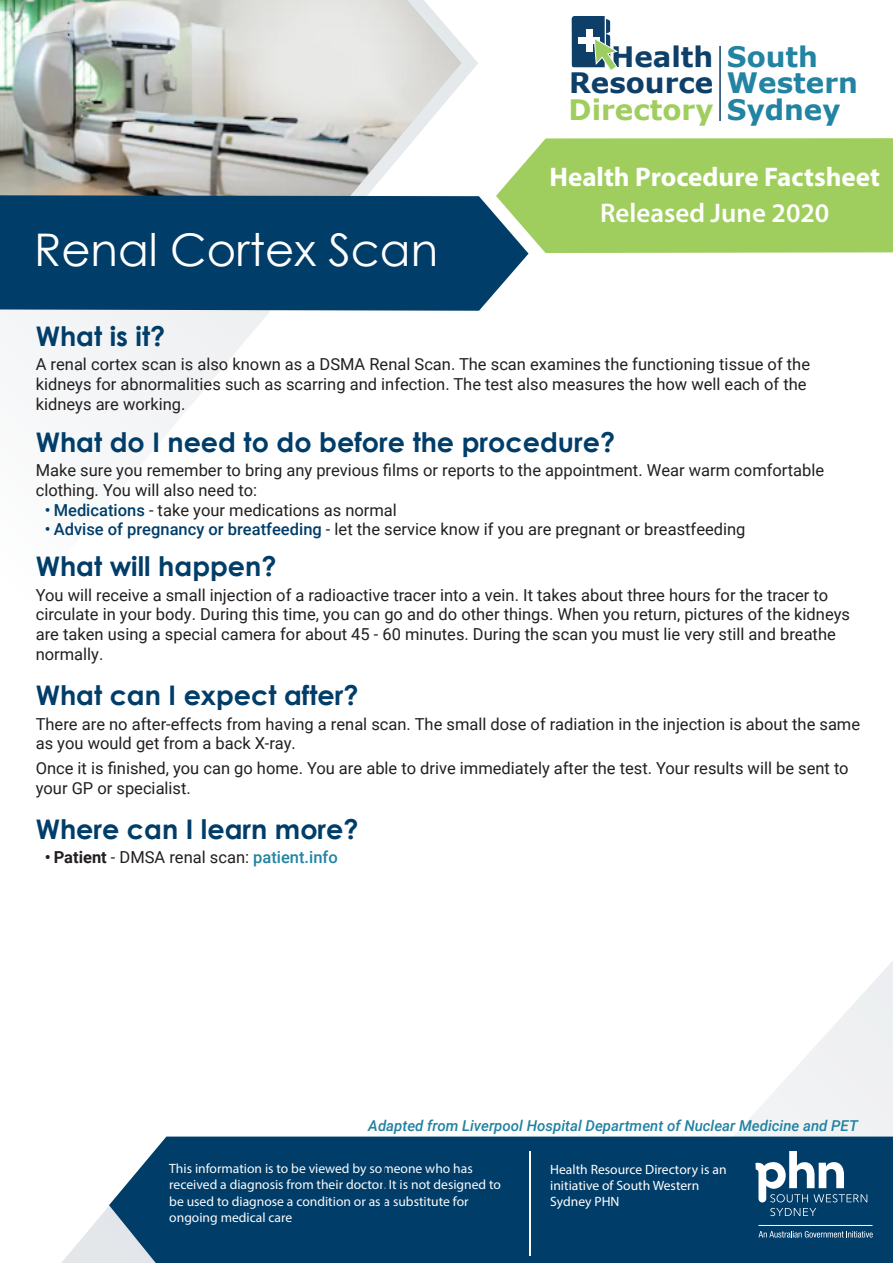
<style>
.page{position:relative;width:893px;height:1263px;background:#fff}
.page>*{position:absolute;margin:0;border:0;box-sizing:border-box;transform-origin:0 0}
.t1{font:45px "Century Gothic";color:#fff}
.t2{font:700 28.2px/26.7px "Verdana";color:#0e3f69;text-align:justify}
.t3{font:700 28.2px/26.7px "Verdana";color:#2383a2}
.General_paragraphs{font:700 27px "Century Gothic";color:#003d69}
.t4{font:700 27px "Myriad Pro";color:#fff}
.t5{font:600 27px "Myriad Pro";color:#fff}
.General_paragraphs-2{font:16.5px/19.8px "Roboto";color:#231f20}
.t6{font:italic 500 15px "Roboto";color:#2182a2}
.t7{font:13.5px/16.2px "Myriad Pro";color:#fafbfb}
.t8{font:13.5px/16.2px "Myriad Pro";color:#fff}
.s1{color:#a0ce5e}
.s2{font-weight:500;color:#003d69}
.s3{font-weight:700}
.s4{font-weight:500;color:#2084a2}
</style>
<div class="page">
<svg style="left:734px;top:961px;width:159px;height:175px"></svg>
<svg style="left:61px;top:1206px;width:48px;height:57px"></svg>
<div style="left:109px;top:1136px;width:784px;height:127px;background:#003d69"></div>
<svg style="left:770px;top:1208px;width:46px;height:8px"></svg>
<svg style="left:755px;top:1151px;width:112px;height:51px"></svg>
<svg style="left:758px;top:1231px;width:115px;height:6px"></svg>
<hr style="left:529px;top:1151px;width:2px;height:105px;background:#fff">
<svg style="left:0;top:0;width:478px;height:452px"></svg>
<svg style="left:572px;top:16px;width:44px;height:54px"></svg>
<hr style="left:719px;top:46px;width:2px;height:75px;background:#0e3f69">
<div style="left:0;top:195px;width:529px;height:116px;background:#003d69"></div>
<svg style="left:496px;top:138px;width:397px;height:115px;background:#a3ce66"></svg>
<hr style="left:382px;top:1142px;width:3px;height:101px;background:#003d69">
<p class="t2" style="left:569px;top:43px;width:146px;text-indent:43px">Health Resource <span class="s1">Directory</span></p>
<p class="t3" style="left:727px;top:43px;width:132px">South<br>Western<br>Sydney</p>
<p class="t1" style="left:34px;top:218px;width:406px">Renal Cortex Scan</p>
<p class="t4" style="left:550px;top:159px;width:332px">Health Procedure Factsheet</p>
<p class="t5" style="left:600px;top:196px;width:231px">Released June 2020</p>
<p class="General_paragraphs" style="left:36px;top:315px;width:131px">What is it?</p>
<p class="General_paragraphs-2" style="left:36px;top:354px;width:776px">A renal cortex scan is also known as a DSMA Renal Scan. The scan examines the functioning tissue of the kidneys for abnormalities such as scarring and infection. The test also measures the how well each of the kidneys are working.</p>
<p class="General_paragraphs" style="left:36px;top:421px;width:581px">What do I need to do before the procedure?</p>
<p class="General_paragraphs-2" style="left:36px;top:459px;width:790px">Make sure you remember to bring any previous films or reports to the appointment. Wear warm comfortable clothing. You will also need to:</p>
<p class="General_paragraphs-2" style="left:45px;top:499px;width:354px"><span class="s2">• Medications</span> - take your medications as normal</p>
<p class="General_paragraphs-2" style="left:45px;top:519px;width:702px"><span class="s2">• Advise of pregnancy or breatfeeding</span> - let the service know if you are pregnant or breastfeeding</p>
<p class="General_paragraphs" style="left:36px;top:546px;width:242px">What will happen?</p>
<p class="General_paragraphs-2" style="left:36px;top:584px;width:816px">You will receive a small injection of a radioactive tracer into a vein. It takes about three hours for the tracer to circulate in your body. During this time, you can go and do other things. When you return, pictures of the kidneys are taken using a special camera for about 45 - 60 minutes. During the scan you must lie very still and breathe normally.</p>
<p class="General_paragraphs" style="left:36px;top:675px;width:324px">What can I expect after?</p>
<p class="General_paragraphs-2" style="left:36px;top:713px;width:826px">There are no after-effects from having a renal scan. The small dose of radiation in the injection is about the same as you would get from a back X-ray.</p>
<p class="General_paragraphs-2" style="left:36px;top:757px;width:814px">Once it is finished, you can go home. You are able to drive immediately after the test. Your results will be sent to your GP or specialist.</p>
<p class="General_paragraphs" style="left:36px;top:809px;width:324px">Where can I learn more?</p>
<p class="General_paragraphs-2" style="left:45px;top:847px;width:295px"><span class="s3">• Patient</span> - DMSA renal scan: <span class="s4">patient.info</span></p>
<p class="t6" style="left:368px;top:1115px;width:491px">Adapted from Liverpool Hospital Department of Nuclear Medicine and PET</p>
<p class="t7" style="left:169px;top:1160px;width:333px">This information is to be viewed by someone who has received a diagnosis from their doctor. It is not designed to be used to diagnose a condition or as a substitute for ongoing medical care</p>
<p class="t8" style="left:550px;top:1161px;width:178px">Health Resource Directory is an initiative of South Western<br>Sydney PHN</p>
</div>
